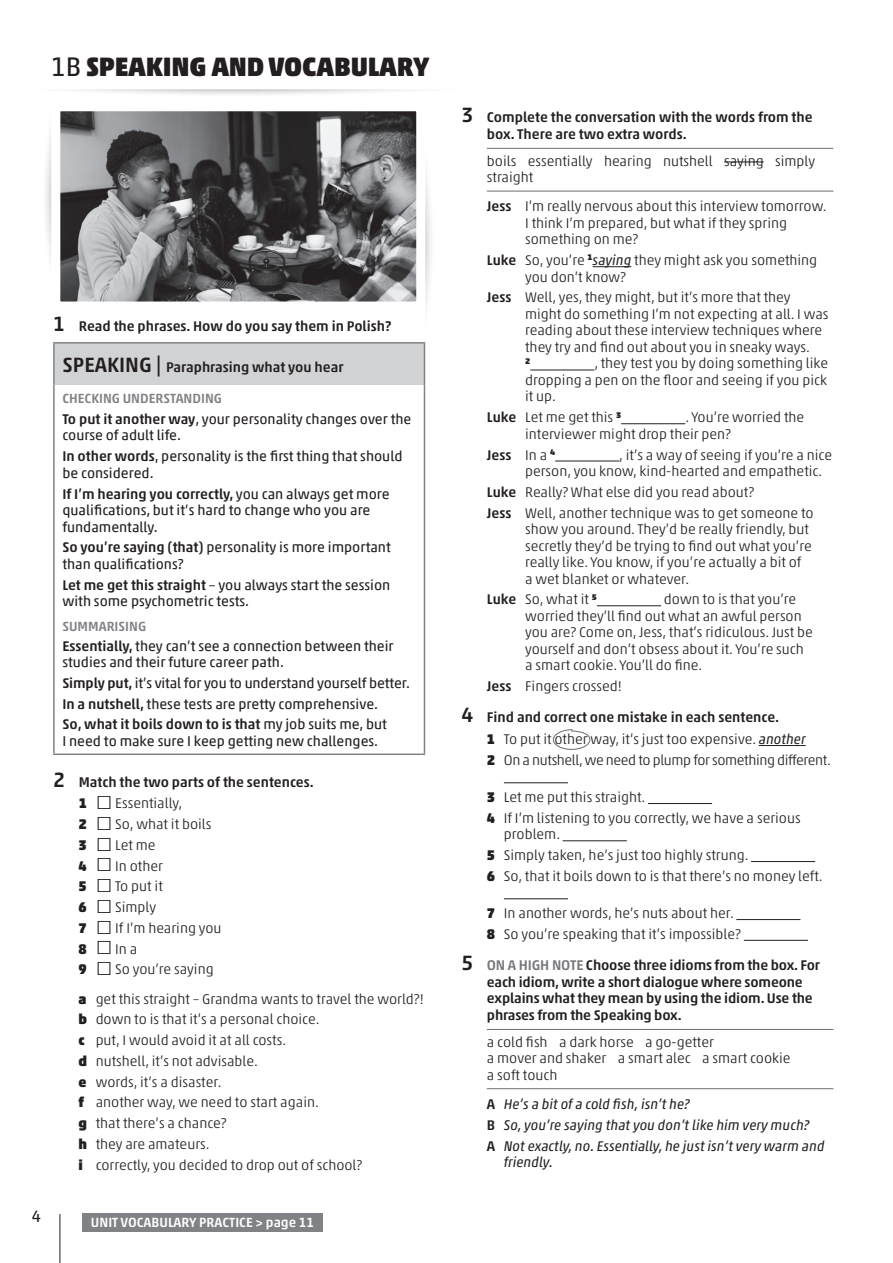
<style>
.page{position:relative;width:893px;height:1263px;background:#fff}
.page>*{position:absolute;margin:0;border:0;box-sizing:border-box;transform-origin:0 0}
.t1{font:900 27px "Akko Pro";letter-spacing:-.01em;color:#231f20}
.t2{font:16.5px "Akko Pro";color:#231f20}
.t3{font:300 14.25px/16.5px "Akko Pro";color:#231f20}
.t4{font:14.25px/16.5px "Akko Pro";color:#231f20}
.t5{font:500 14.25px/16.5px "Akko Pro";letter-spacing:-.01em;color:#231f20}
.t6{font:300 14.25px/21.1px "Akko Pro";letter-spacing:-.025em;color:#231f20}
.t7{font:italic 14.25px/20.7px "Akko Pro";color:#231f20}
.t8{font:500 13.5px "Akko Pro";color:#808285}
.t9{font:500 13.5px "Akko Pro";color:#fff}
.t10{font:900 8.25px "Akko Pro";color:#231f20;scale:1.05 1}
.s1{font-weight:400}
.s2{font-size:21px}
.s3{font-weight:500}
.s4{font-weight:500;font-size:21px}
.s5{font-weight:900}
.s6{font-family:"Verdana";font-weight:400;font-size:27.75px}
.s7{font-weight:400;font-style:italic}
.s8{font-weight:300}
.s9{color:#76787b}
.s10{font-weight:500;font-style:normal}
</style>
<div class="page">
<div style="left:82px;top:1213px;width:241px;height:19px;background:#808285"></div>
<svg style="left:46px;top:89px;width:452px;height:257px"></svg>
<div style="left:54px;top:343px;width:370px;height:42px;background:#d1d2d4"></div>
<hr style="left:53px;top:342px;width:372px;height:2px;background:#808285">
<hr style="left:53px;top:344px;width:2px;height:41px;background:#808285">
<hr style="left:424px;top:344px;width:1px;height:41px;background:#808285">
<hr style="left:53px;top:385px;width:2px;height:368px;background:#808285">
<hr style="left:424px;top:385px;width:1px;height:368px;background:#808285">
<hr style="left:53px;top:753px;width:372px;height:2px;background:#808285">
<hr style="left:487px;top:148px;width:346px;height:1px;background:#6c6d70">
<hr style="left:487px;top:191px;width:346px;height:1px;background:#6c6d70">
<hr style="left:593px;top:266px;width:38px;height:1px;background:#231f20">
<hr style="left:530px;top:370px;width:64px;height:1px;background:#231f20">
<hr style="left:621px;top:423px;width:64px;height:1px;background:#231f20">
<hr style="left:555px;top:461px;width:64px;height:1px;background:#231f20">
<hr style="left:597px;top:605px;width:64px;height:1px;background:#231f20">
<hr style="left:724px;top:161px;width:40px;height:1px;background:#231f20">
<hr style="left:759px;top:745px;width:47px;height:1px;background:#231f20">
<hr style="left:504px;top:782px;width:64px;height:1px;background:#231f20">
<hr style="left:648px;top:803px;width:64px;height:1px;background:#231f20">
<hr style="left:563px;top:840px;width:64px;height:1px;background:#231f20">
<hr style="left:751px;top:861px;width:64px;height:1px;background:#231f20">
<hr style="left:504px;top:898px;width:64px;height:1px;background:#231f20">
<hr style="left:736px;top:919px;width:64px;height:1px;background:#231f20">
<hr style="left:744px;top:940px;width:64px;height:1px;background:#231f20">
<hr style="left:487px;top:1029px;width:346px;height:1px;background:#6c6d70">
<hr style="left:487px;top:1088px;width:346px;height:1px;background:#6c6d70">
<svg style="left:553px;top:729px;width:38px;height:21px"></svg>
<hr style="left:60px;top:1214px;width:1px;height:49px;background:#231f20">
<h1 class="t1" style="left:51px;top:50px;width:380px"><span class="s1">1B</span> SPEAKING AND VOCABULARY</h1>
<p class="t5" style="left:53px;top:318px;width:340px"><span class="s2">1</span> Read the phrases. How do you say them in Polish?</p>
<p class="t5" style="left:62px;top:358px;width:283px"><span class="s2">SPEAKING |</span> Paraphrasing what you hear</p>
<p class="t8" style="left:62px;top:390px;width:161px">CHECKING UNDERSTANDING</p>
<p class="t4" style="left:62px;top:411px;width:350px"><span class="s3">To put it another way</span>, your personality changes over the course of adult life.</p>
<p class="t4" style="left:62px;top:448px;width:342px"><span class="s3">In other words</span>, personality is the first thing that should be considered.</p>
<p class="t4" style="left:62px;top:485px;width:329px"><span class="s3">If I’m hearing you correctly,</span> you can always get more qualifications, but it’s hard to change who you are fundamentally.</p>
<p class="t4" style="left:62px;top:539px;width:330px"><span class="s3">So you’re saying (that)</span> personality is more important than qualifications?</p>
<p class="t4" style="left:62px;top:576px;width:329px"><span class="s3">Let me get this straight</span> – you always start the session with some psychometric tests.</p>
<p class="t8" style="left:62px;top:618px;width:85px">SUMMARISING</p>
<p class="t4" style="left:62px;top:637px;width:333px"><span class="s3">Essentially,</span> they can’t see a connection between their studies and their future career path.</p>
<p class="t4" style="left:62px;top:672px;width:349px;line-height:20.7px"><span class="s3">Simply put,</span> it’s vital for you to understand yourself better.<br><span class="s3">In a nutshell,</span> these tests are pretty comprehensive.<br><span class="s3">So, what it boils down to is that</span> my job suits me, but</p>
<p class="t4" style="left:62px;top:732px;width:317px">I need to make sure I keep getting new challenges.</p>
<p class="t3" style="left:79px;top:771px;width:237px;line-height:20.9px;text-indent:-26px"><span class="s4">2</span> <span class="s3">Match the two parts of the sentences.<br></span><span class="s5">1</span> <span class="s6">□</span> Essentially,<br><span class="s5">2</span> <span class="s6">□</span> So, what it boils<br><span class="s5">3</span> <span class="s6">□</span> Let me<br><span class="s5">4</span> <span class="s6">□</span> In other<br><span class="s5">5</span> <span class="s6">□</span> To put it<br><span class="s5">6</span> <span class="s6">□</span> Simply<br><span class="s5">7</span> <span class="s6">□</span> If I’m hearing you<br><span class="s5">8</span> <span class="s6">□</span> In a<br><span class="s5">9</span> <span class="s6">□</span> So you’re saying</p>
<p class="t3" style="left:79px;top:988px;width:347px;line-height:20.7px"><span class="s5">a</span> get this straight – Grandma wants to travel the world?! <span class="s5">b</span> down to is that it’s a personal choice.<br><span class="s5">c</span> put, I would avoid it at all costs.<br><span class="s5">d</span> nutshell, it’s not advisable.<br><span class="s5">e</span> words, it’s a disaster.<br><span class="s5">f</span> another way, we need to start again.<br><span class="s5">g</span> that there’s a chance?<br><span class="s5">h</span> they are amateurs.<br><span class="s5">i</span> correctly, you decided to drop out of school?</p>
<p class="t2" style="left:32px;top:1206px;width:11px">4</p>
<p class="t9" style="left:91px;top:1214px;width:225px">UNIT VOCABULARY PRACTICE &gt; page 11</p>
<p class="t5" style="left:487px;top:109px;width:327px;text-indent:-26px"><span class="s2">3</span> Complete the conversation with the words from the box. There are two extra words.</p>
<p class="t3" style="left:487px;top:152px;width:330px">boils essentially hearing nutshell saying simply straight</p>
<p class="t3" style="left:525px;top:198px;width:303px;text-indent:-38px"><span class="s3">Jess</span> I’m really nervous about this interview tomorrow.<br>I think I’m prepared, but what if they spring something on me?</p>
<p class="t3" style="left:525px;top:252px;width:294px;text-indent:-38px"><span class="s3">Luke</span> So, you’re <sup>1</sup><span class="s7">saying</span> they might ask you something you don’t know?</p>
<p class="t3" style="left:525px;top:289px;width:305px;text-indent:-38px"><span class="s3">Jess</span> Well, yes, they might, but it’s more that they might do something I’m not expecting at all. I was reading about these interview techniques where they try and find out about you in sneaky ways.</p>
<p class="t10" style="left:525px;top:356px;width:6px">2</p>
<p class="t3" style="left:525px;top:355px;width:305px;text-align:justify;text-indent:69px">, they test you by doing something like dropping a pen on the floor and seeing if you pick it up.</p>
<p class="t3" style="left:487px;top:409px;width:136px"><span class="s3">Luke</span> Let me get this <sup>3</sup></p>
<p class="t3" style="left:525px;top:409px;width:281px;text-indent:160px">. You’re worried the interviewer might drop their pen?</p>
<p class="t5" style="left:487px;top:446px;width:70px">Jess <span class="s8">In a</span> <sup>4</sup></p>
<p class="t3" style="left:525px;top:446px;width:308px;text-indent:94px">, it’s a way of seeing if you’re a nice person, you know, kind-hearted and empathetic.</p>
<p class="t3" style="left:487px;top:481px;width:328px;line-height:20.7px"><span class="s3">Luke</span> Really? What else did you read about?<br><span class="s3">Jess</span> Well, another technique was to get someone to</p>
<p class="t3" style="left:525px;top:521px;width:288px">show you around. They’d be really friendly, but secretly they’d be trying to find out what you’re really like. You know, if you’re actually a bit of a wet blanket or whatever.</p>
<p class="t3" style="left:487px;top:591px;width:112px"><span class="s3">Luke</span> So, what it <sup>5</sup></p>
<p class="t3" style="left:525px;top:591px;width:289px;text-indent:139px">down to is that you’re worried they’ll find out what an awful person you are? Come on, Jess, that’s ridiculous. Just be yourself and don’t obsess about it. You’re such a smart cookie. You’ll do fine.</p>
<p class="t3" style="left:487px;top:678px;width:137px"><span class="s3">Jess</span> Fingers crossed!</p>
<p class="t6" style="left:487px;top:707px;width:345px;text-indent:-26px"><span class="s4">4</span> <span class="s3">Find and correct one mistake in each sentence.<br></span><span class="s5">1</span> To put it other way, it’s just too expensive. <span class="s7">another<br></span><span class="s5">2</span> On a nutshell, we need to plump for something different.</p>
<p class="t3" style="left:487px;top:787px;width:315px;line-height:20.7px"><span class="s5">3</span> Let me put this straight.<br><span class="s5">4</span> If I’m listening to you correctly, we have a serious</p>
<p class="t3" style="left:487px;top:824px;width:337px;line-height:20.7px;text-indent:17px">problem.<br><span class="s5">5</span> Simply taken, he’s just too highly strung.<br><span class="s5">6</span> So, that it boils down to is that there’s no money left.</p>
<p class="t3" style="left:487px;top:903px;width:256px;line-height:20.7px"><span class="s5">7</span> In another words, he’s nuts about her.<br><span class="s5">8</span> So you’re speaking that it’s impossible?</p>
<p class="t5" style="left:487px;top:957px;width:335px;text-indent:-26px"><span class="s2">5</span> <span class="s9">ON A HIGH NOTE</span> Choose three idioms from the box. For each idiom, write a short dialogue where someone explains what they mean by using the idiom. Use the phrases from the Speaking box.</p>
<p class="t3" style="left:487px;top:1033px;width:305px">a cold fish a dark horse a go-getter<br>a mover and shaker a smart alec a smart cookie a soft touch</p>
<p class="t7" style="left:487px;top:1094px;width:339px"><span class="s10">A</span> He’s a bit of a cold fish, isn’t he?<br><span class="s10">B</span> So, you’re saying that you don’t like him very much?<br><span class="s10">A</span> Not exactly, no. Essentially, he just isn’t very warm and</p>
<p class="t7" style="left:504px;top:1152px;width:50px">friendly.</p>
</div>
